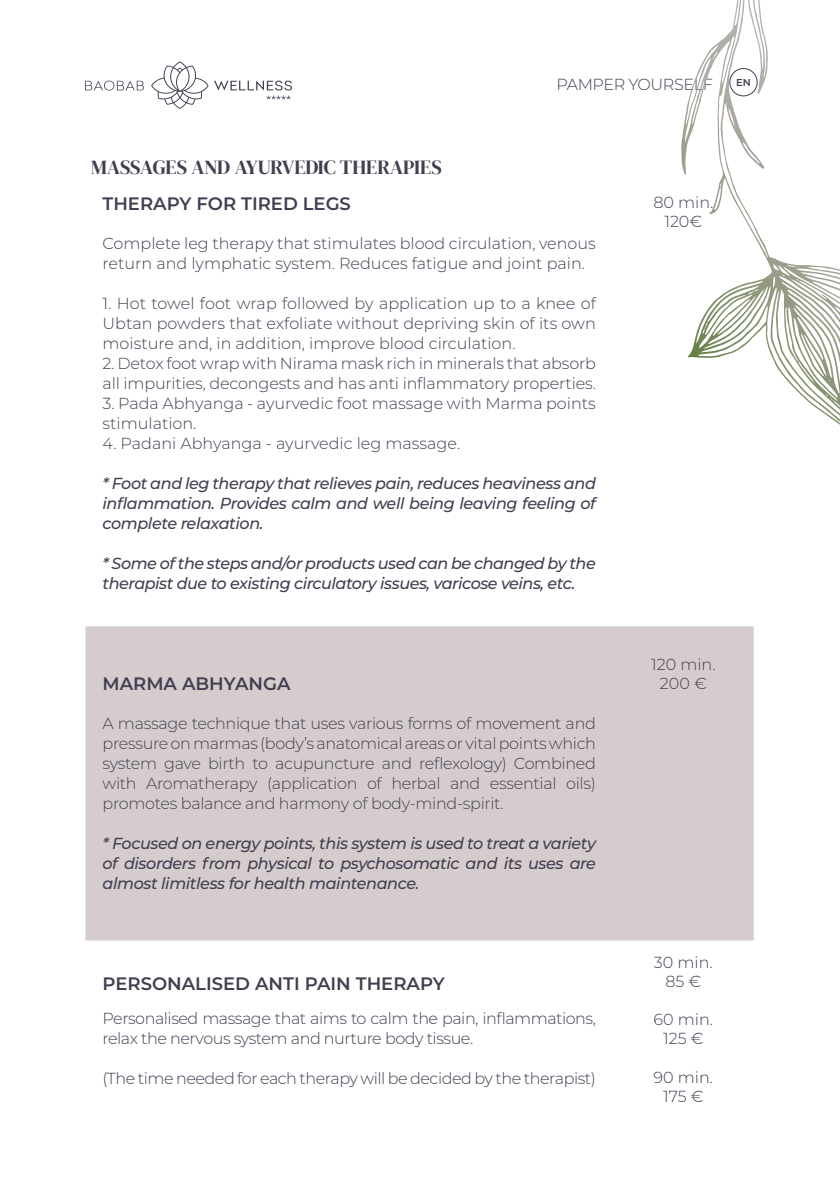
<style>
.page{position:relative;width:840px;height:1191px;background:#fff}
.page>*{position:absolute;margin:0;border:0;box-sizing:border-box;transform-origin:0 0}
.t1{font:20px "DM Serif Display";letter-spacing:-.005em;color:#443d51}
.t2{font:600 18px "Montserrat";color:#443d51}
.t3{font:300 16px/20px "Montserrat";letter-spacing:-.01em;color:#443d51;text-align:center}
.t4{font:italic 500 16px/20px "Montserrat";letter-spacing:-.03em;color:#443d51;text-align:justify}
.t5{font:300 16px/20px "Montserrat";letter-spacing:-.03em;color:#443d51}
.t6{font:600 10px "Montserrat";color:#443d51}
</style>
<div class="page">
<svg style="left:85px;top:81px;width:59px;height:9px"></svg>
<svg style="left:151px;top:61px;width:57px;height:48px"></svg>
<svg style="left:214px;top:81px;width:78px;height:18px"></svg>
<svg style="left:718px;top:0;width:49px;height:258px"></svg>
<div style="left:85px;top:626px;width:668px;height:314px;background:#d5cdcd"></div>
<svg style="left:85px;top:940px;width:668px;height:1px"></svg>
<p class="t3" style="left:556px;top:74px;width:158px">PAMPER YOURSELF</p>
<p class="t6" style="left:735px;top:75px;width:16px">EN</p>
<p class="t1" style="left:91px;top:155px;width:352px">MASSAGES AND AYURVEDIC THERAPIES</p>
<p class="t2" style="left:102px;top:191px;width:250px">THERAPY FOR TIRED LEGS</p>
<p class="t3" style="left:102px;top:233px;width:494px;text-align:left">Complete leg therapy that stimulates blood circulation, venous return and lymphatic system. Reduces fatigue and joint pain.</p>
<p class="t3" style="left:102px;top:293px;width:494px;text-align:justify">1. Hot towel foot wrap followed by application up to a knee of Ubtan powders that exfoliate without depriving skin of its own moisture and, in addition, improve blood circulation.</p>
<p class="t3" style="left:102px;top:353px;width:494px;text-align:left">2. Detox foot wrap with Nirama mask rich in minerals that absorb all impurities, decongests and has anti inflammatory properties.</p>
<p class="t3" style="left:102px;top:393px;width:494px;text-align:left">3. Pada Abhyanga - ayurvedic foot massage with Marma points stimulation.</p>
<p class="t3" style="left:102px;top:433px;width:359px">4. Padani Abhyanga - ayurvedic leg massage.</p>
<p class="t4" style="left:102px;top:473px;width:494px">* Foot and leg therapy that relieves pain, reduces heaviness and inflammation. Provides calm and well being leaving feeling of complete relaxation.</p>
<p class="t4" style="left:102px;top:553px;width:494px">* Some of the steps and/or products used can be changed by the therapist due to existing circulatory issues, varicose veins, etc.</p>
<p class="t2" style="left:102px;top:670px;width:189px">MARMA ABHYANGA</p>
<p class="t3" style="left:102px;top:713px;width:494px;text-align:justify">A massage technique that uses various forms of movement and pressure on marmas (body’s anatomical areas or vital points which system gave birth to acupuncture and reflexology) Combined with Aromatherapy (application of herbal and essential oils) promotes balance and harmony of body-mind-spirit.</p>
<p class="t4" style="left:102px;top:832px;width:494px">* Focused on energy points, this system is used to treat a variety of disorders from physical to psychosomatic and its uses are almost limitless for health maintenance.</p>
<p class="t2" style="left:102px;top:970px;width:343px">PERSONALISED ANTI PAIN THERAPY</p>
<p class="t5" style="left:102px;top:1007px;width:494px">Personalised massage that aims to calm the pain, inflammations, relax the nervous system and nurture body tissue.</p>
<p class="t5" style="left:102px;top:1067px;width:494px">(The time needed for each therapy will be decided by the therapist)</p>
<p class="t3" style="left:653px;top:192px;width:61px;line-height:19.2px">80 min.<br>120€</p>
<p class="t3" style="left:650px;top:654px;width:66px;line-height:19.2px">120 min.<br>200 €</p>
<p class="t3" style="left:653px;top:951px;width:60px;line-height:19.2px">30 min.<br>85 €</p>
<p class="t3" style="left:653px;top:1009px;width:61px;line-height:19.2px">60 min.<br>125 €</p>
<p class="t3" style="left:653px;top:1067px;width:61px;line-height:19.2px">90 min.<br>175 €</p>
</div>
